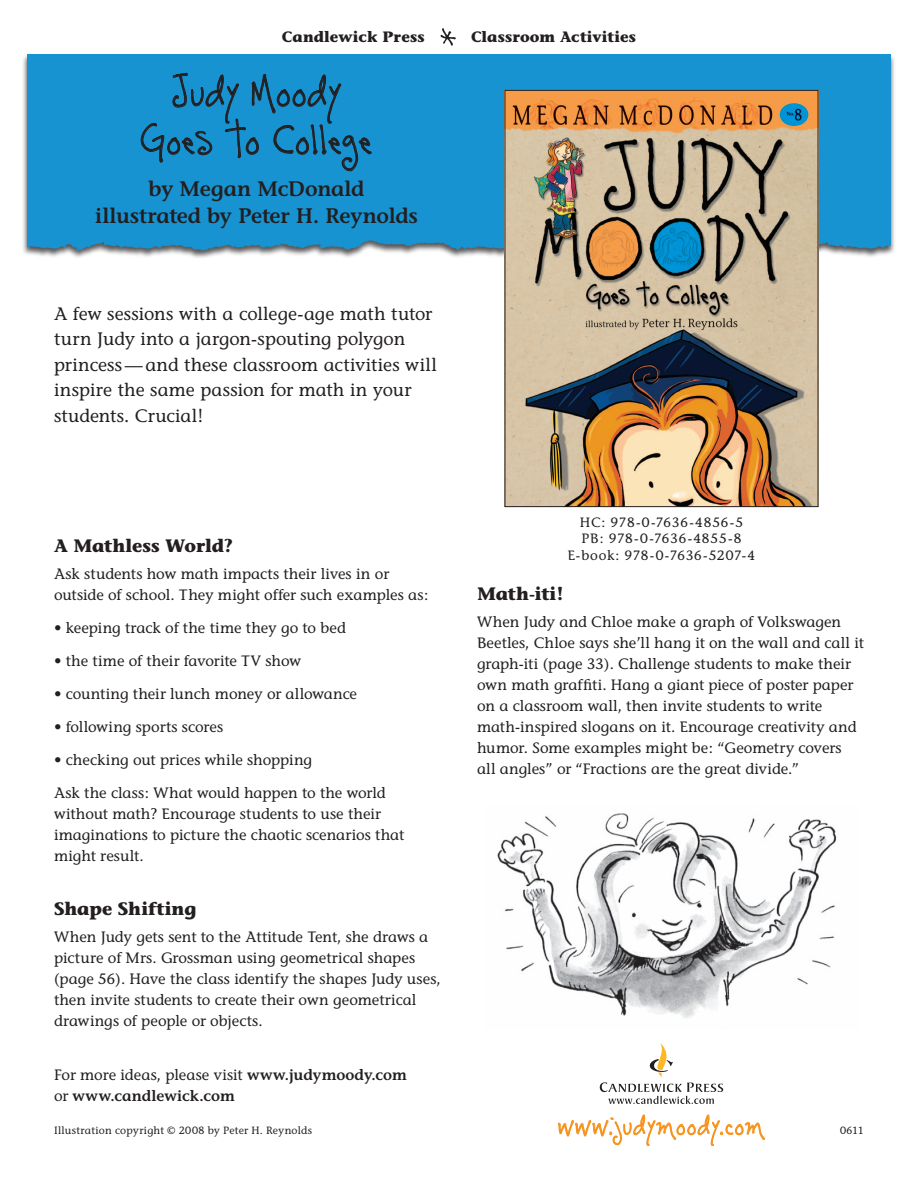
<style>
.page{position:relative;width:918px;height:1188px;background:#fff}
.page>*{position:absolute;margin:0;border:0;box-sizing:border-box;transform-origin:0 0}
.t1{font:45px/48px "Peter Reynolds";letter-spacing:.01em;color:#231f20;text-align:center}
.t2{font:45px "Peter Reynolds";letter-spacing:.01em;color:#231f20;scale:1.25 1}
.Stink_title{font:28.5px "Peter Reynolds";letter-spacing:.045em;color:#f7931d}
.Author{font:600 21px/27px "Stone Informal";letter-spacing:-.01em;color:#231f20;text-align:center}
.Introduction{font:18px/25.5px "Stone Informal";letter-spacing:.01em;color:#231f20}
.Heading{font:700 18px "Stone Informal";letter-spacing:-.01em;color:#231f20}
.Text{font:15px/21px "Stone Informal";color:#231f20}
.Text-2{font:600 15px/21px "Stone Informal";color:#231f20}
.t3{font:700 15px "Stone Informal";letter-spacing:.005em;color:#231f20}
.Specs{font:13.5px "Stone Informal";letter-spacing:.04em;color:#231f20}
.Copyright{font:10.5px "Stone Informal";letter-spacing:.025em;color:#231f20}
.s1{font-weight:400}
</style>
<div class="page">
<img style="left:27px;top:54px;width:864px;height:207px">
<img style="left:507px;top:92px;width:309px;height:413px">
<div style="left:505px;top:90px;width:313px;height:417px;border:1px solid #231f20"></div>
<img style="left:497px;top:813px;width:340px;height:205px">
<svg style="left:141px;top:73px;width:231px;height:99px;background:#1987bf"></svg>
<svg style="left:558px;top:1114px;width:207px;height:32px"></svg>
<svg style="left:600px;top:1043px;width:123px;height:61px"></svg>
<p class="t3" style="left:282px;top:28px;width:144px">Candlewick Press</p>
<p class="t2" style="left:440px;top:17px;width:14px">*</p>
<p class="t3" style="left:471px;top:28px;width:167px">Classroom Activities</p>
<p class="t1" style="left:141px;top:67px;width:233px">Judy Moody<br>Goes to College</p>
<p class="Author" style="left:95px;top:176px;width:324px">by Megan McDonald illustrated by Peter H. Reynolds</p>
<p class="Introduction" style="left:54px;top:301px;width:384px">A few sessions with a college-age math tutor turn Judy into a jargon-spouting polygon princess—and these classroom activities will inspire the same passion for math in your students. Crucial!</p>
<p class="Heading" style="left:54px;top:535px;width:181px">A Mathless World?</p>
<p class="Text" style="left:54px;top:563px;width:376px">Ask students how math impacts their lives in or outside of school. They might offer such examples as:</p>
<p class="Text" style="left:54px;top:617px;width:293px">• keeping track of the time they go to bed</p>
<p class="Text" style="left:54px;top:650px;width:249px">• the time of their favorite TV show</p>
<p class="Text" style="left:54px;top:683px;width:305px">• counting their lunch money or allowance</p>
<p class="Text" style="left:54px;top:716px;width:171px">• following sports scores</p>
<p class="Text" style="left:54px;top:749px;width:260px">• checking out prices while shopping</p>
<p class="Text" style="left:54px;top:782px;width:352px">Ask the class: What would happen to the world without math? Encourage students to use their imaginations to picture the chaotic scenarios that might result.</p>
<p class="Heading" style="left:54px;top:898px;width:144px">Shape Shifting</p>
<p class="Text" style="left:54px;top:926px;width:388px">When Judy gets sent to the Attitude Tent, she draws a picture of Mrs. Grossman using geometrical shapes (page 56). Have the class identify the shapes Judy uses, then invite students to create their own geometrical drawings of people or objects.</p>
<p class="Text-2" style="left:54px;top:1064px;width:355px"><span class="s1">For more ideas, please visit</span> www.judymoody.com <span class="s1">or</span> www.candlewick.com</p>
<p class="Specs" style="left:580px;top:514px;width:165px">HC: 978-0-7636-4856-5</p>
<p class="Specs" style="left:581px;top:530px;width:162px">PB: 978-0-7636-4855-8</p>
<p class="Specs" style="left:568px;top:547px;width:189px">E-book: 978-0-7636-5207-4</p>
<p class="Heading" style="left:477px;top:583px;width:88px">Math-iti!</p>
<p class="Text" style="left:477px;top:611px;width:388px">When Judy and Chloe make a graph of Volkswagen Beetles, Chloe says she’ll hang it on the wall and call it graph-iti (page 33). Challenge students to make their own math graffiti. Hang a giant piece of poster paper on a classroom wall, then invite students to write math-inspired slogans on it. Encourage creativity and humor. Some examples might be: “Geometry covers all angles” or “Fractions are the great divide.”</p>
<p class="Copyright" style="left:54px;top:1124px;width:260px">Illustration copyright © 2008 by Peter H. Reynolds</p>
<p class="Stink_title" style="left:558px;top:1108px;width:208px">www.judymoody.com</p>
<p class="Copyright" style="left:840px;top:1124px;width:25px">0611</p>
</div>
